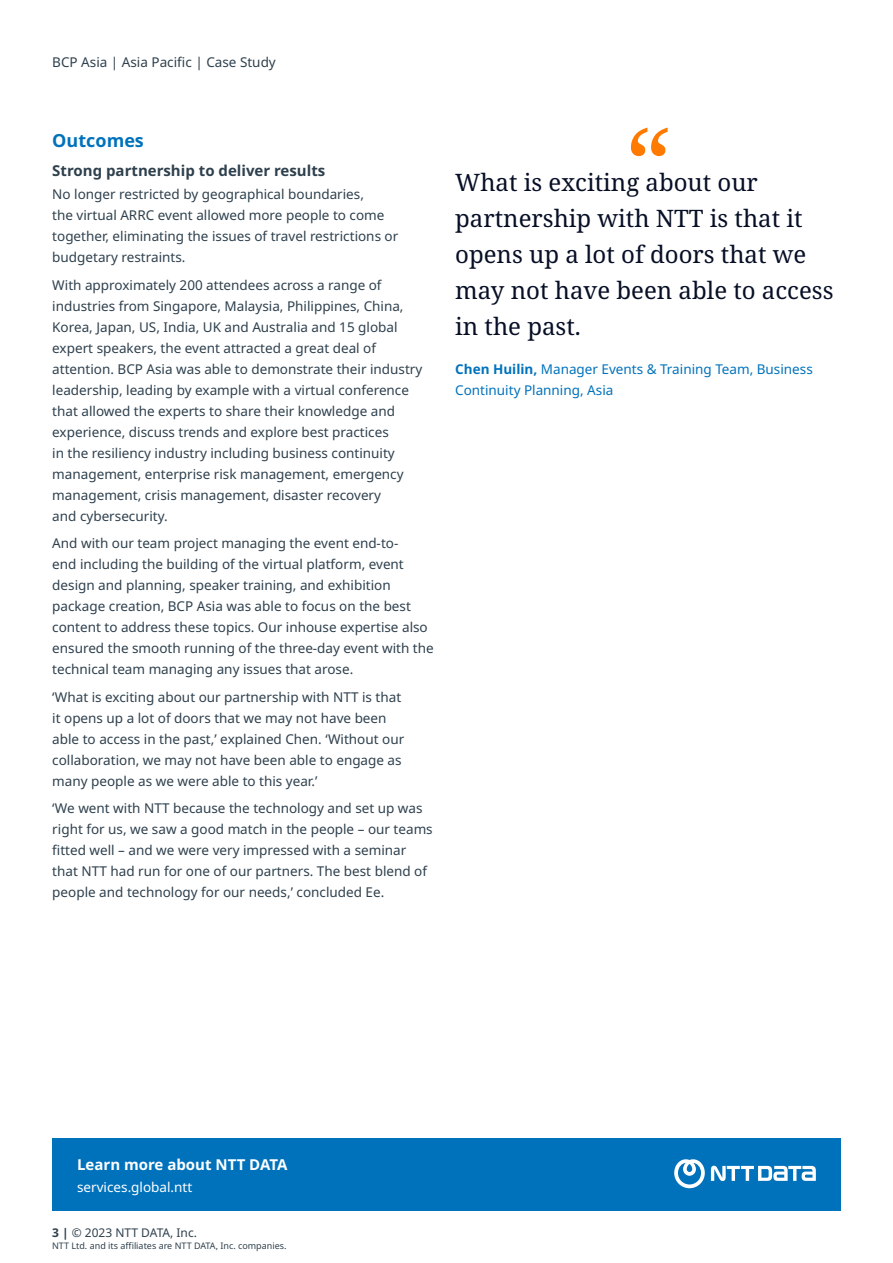
<style>
.page{position:relative;width:893px;height:1263px;background:#fff}
.page>*{position:absolute;margin:0;border:0;box-sizing:border-box;transform-origin:0 0}
.t1{font:24px/36px "Noto Serif";color:#070f26}
.t2{font:700 18px "Noto Sans";color:#0072bc}
.t3{font:700 15px "Noto Sans";color:#2e404d}
.t4{font:700 15px "Noto Sans";color:#fff}
.t5{font:13.5px/21px "Noto Sans";color:#2e404d}
.t6{font:13.5px/21px "Noto Sans";color:#0072bc}
.t7{font:13.5px "Noto Sans";color:#fff}
.t8{font:12px "Noto Sans";color:#2e404d}
.t9{font:9px "Noto Sans";color:#2e404d}
.s1{font-weight:700}
</style>
<div class="page">
<div style="left:52px;top:1138px;width:789px;height:73px;background:#0072bc"></div>
<svg style="left:674px;top:1159px;width:31px;height:29px"></svg>
<svg style="left:711px;top:1166px;width:105px;height:15px"></svg>
<svg style="left:631px;top:128px;width:37px;height:28px"></svg>
<p class="t5" style="left:52px;top:52px;width:225px">BCP Asia | Asia Pacific | Case Study</p>
<h2 class="t2" style="left:52px;top:130px;width:93px">Outcomes</h2>
<p class="t3" style="left:52px;top:162px;width:275px">Strong partnership to deliver results</p>
<p class="t5" style="left:52px;top:184px;width:348px">No longer restricted by geographical boundaries,<br>the virtual ARRC event allowed more people to come together, eliminating the issues of travel restrictions or budgetary restraints.</p>
<p class="t5" style="left:52px;top:275px;width:372px">With approximately 200 attendees across a range of industries from Singapore, Malaysia, Philippines, China, Korea, Japan, US, India, UK and Australia and 15 global expert speakers, the event attracted a great deal of attention. BCP Asia was able to demonstrate their industry leadership, leading by example with a virtual conference that allowed the experts to share their knowledge and experience, discuss trends and explore best practices<br>in the resiliency industry including business continuity management, enterprise risk management, emergency management, crisis management, disaster recovery<br>and cybersecurity.</p>
<p class="t5" style="left:52px;top:533px;width:383px">And with our team project managing the event end-to-<br>end including the building of the virtual platform, event design and planning, speaker training, and exhibition package creation, BCP Asia was able to focus on the best content to address these topics. Our inhouse expertise also ensured the smooth running of the three-day event with the technical team managing any issues that arose.</p>
<p class="t5" style="left:52px;top:687px;width:353px">‘What is exciting about our partnership with NTT is that it opens up a lot of doors that we may not have been able to access in the past,’ explained Chen. ‘Without our collaboration, we may not have been able to engage as many people as we were able to this year.’</p>
<p class="t5" style="left:52px;top:798px;width:382px">‘We went with NTT because the technology and set up was right for us, we saw a good match in the people – our teams fitted well – and we were very impressed with a seminar that NTT had run for one of our partners. The best blend of people and technology for our needs,’ concluded Ee.</p>
<h1 class="t1" style="left:455px;top:165px;width:380px">What is exciting about our partnership with NTT is that it opens up a lot of doors that we may not have been able to access in the past.</h1>
<p class="t6" style="left:455px;top:359px;width:359px"><span class="s1">Chen Huilin,</span> Manager Events &amp; Training Team, Business<br>Continuity Planning, Asia</p>
<p class="t4" style="left:77px;top:1156px;width:212px">Learn more about NTT DATA</p>
<p class="t7" style="left:77px;top:1179px;width:117px">services.global.ntt</p>
<p class="t8" style="left:52px;top:1225px;width:146px"><span class="s1">3 |</span> © 2023 NTT DATA, Inc.</p>
<p class="t9" style="left:52px;top:1240px;width:236px">NTT Ltd. and its affiliates are NTT DATA, Inc. companies.</p>
</div>
